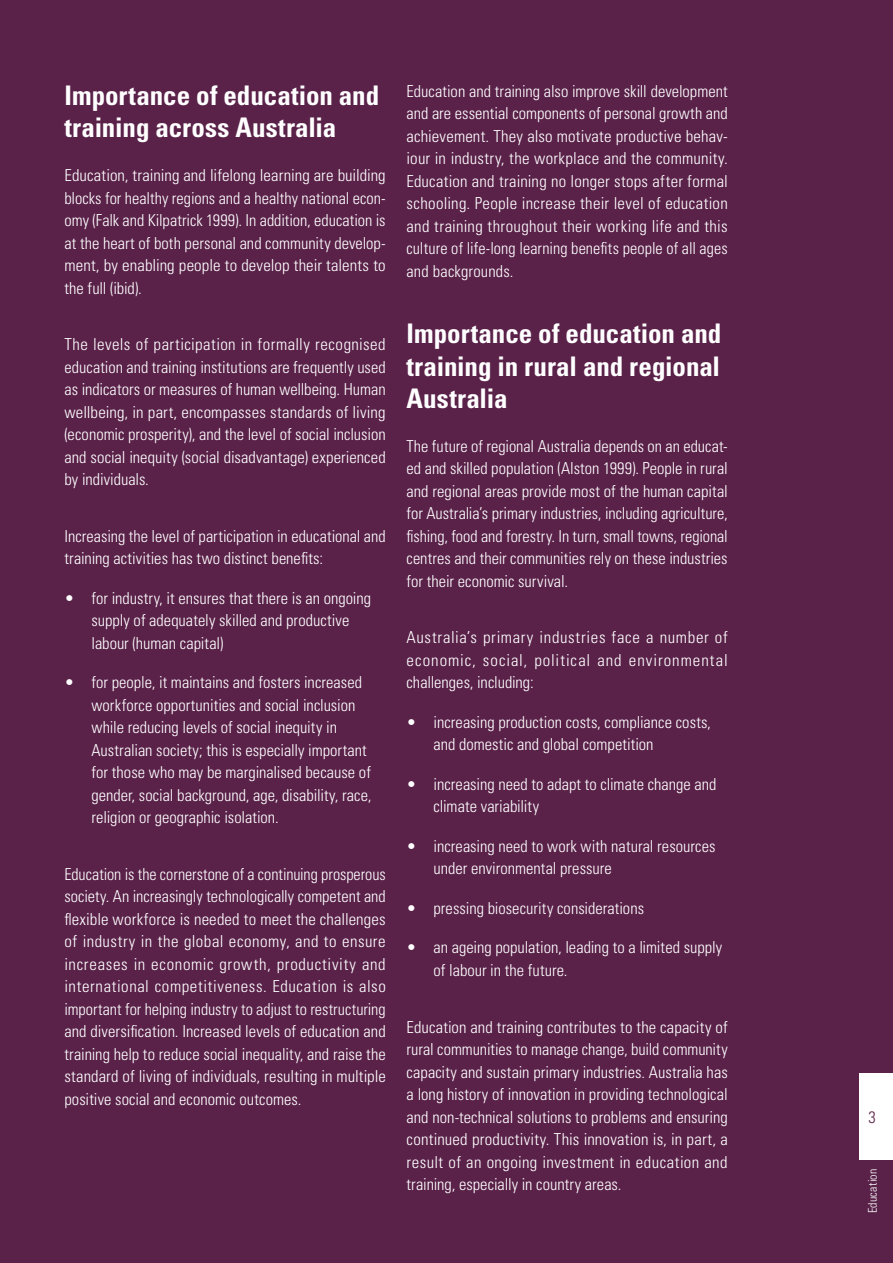
<style>
.page{position:relative;width:893px;height:1263px;background:#fff}
.page>*{position:absolute;margin:0;border:0;box-sizing:border-box;transform-origin:0 0}
.t1{font:700 condensed 27px/32.4px "Univers";color:#fff}
.t2{font:300 condensed 16.5px/22.5px "Univers";color:#fff;text-align:justify}
.t3{font:300 condensed 16.5px "Univers";color:#5a2149}
.t4{font:300 condensed 12px "Univers";letter-spacing:.015em;color:#fff}
</style>
<div class="page">
<div style="left:1px;top:0;width:892px;height:1263px;background:#5a2149"></div>
<div style="left:860px;top:1073px;width:33px;height:86px;background:#fff"></div>
<h1 class="t1" style="left:64px;top:79px;width:316px">Importance of education and training across Australia</h1>
<p class="t2" style="left:64px;top:164px;width:323px">Education, training and lifelong learning are building blocks for healthy regions and a healthy national econ&shy;omy (Falk and Kilpatrick 1999). In addition, education is at the heart of both personal and community develop&shy;ment, by enabling people to develop their talents to the full (ibid).</p>
<p class="t2" style="left:64px;top:333px;width:323px">The levels of participation in formally recognised education and training institutions are frequently used as indicators or measures of human wellbeing. Human wellbeing, in part, encompasses standards of living (economic prosperity), and the level of social inclusion and social inequity (social disadvantage) experienced by individuals.</p>
<p class="t2" style="left:64px;top:524px;width:323px">Increasing the level of participation in educational and training activities has two distinct benefits:</p>
<p class="t2" style="left:91px;top:586px;width:281px;text-align:left;text-indent:-27px">• for industry, it ensures that there is an ongoing supply of adequately skilled and productive labour (human capital)</p>
<p class="t2" style="left:91px;top:671px;width:281px;text-align:left;text-indent:-27px">• for people, it maintains and fosters increased workforce opportunities and social inclusion while reducing levels of social inequity in Australian society; this is especially important for those who may be marginalised because of gender, social background, age, disability, race, religion or geographic isolation.</p>
<p class="t2" style="left:64px;top:862px;width:323px">Education is the cornerstone of a continuing prosperous society. An increasingly technologically competent and flexible workforce is needed to meet the challenges of industry in the global economy, and to ensure increases in economic growth, productivity and international competitiveness. Education is also important for helping industry to adjust to restructuring and diversification. Increased levels of education and training help to reduce social inequality, and raise the standard of living of individuals, resulting in multiple positive social and economic outcomes.</p>
<p class="t2" style="left:407px;top:80px;width:323px">Education and training also improve skill development and are essential components of personal growth and achievement. They also motivate productive behav&shy;iour in industry, the workplace and the community.<br>Education and training no longer stops after formal schooling. People increase their level of education and training throughout their working life and this culture of life-long learning benefits people of all ages and backgrounds.</p>
<h1 class="t1" style="left:407px;top:317px;width:316px;text-align:justify">Importance of education and training in rural and regional Australia</h1>
<p class="t2" style="left:407px;top:435px;width:323px">The future of regional Australia depends on an educat&shy;ed and skilled population (Alston 1999). People in rural and regional areas provide most of the human capital for Australia’s primary industries, including agriculture, fishing, food and forestry. In turn, small towns, regional centres and their communities rely on these industries for their economic survival.</p>
<p class="t2" style="left:407px;top:626px;width:323px">Australia’s primary industries face a number of economic, social, political and environmental challenges, including:</p>
<p class="t2" style="left:434px;top:711px;width:279px;text-indent:-27px">• increasing production costs, compliance costs, and domestic and global competition</p>
<p class="t2" style="left:434px;top:773px;width:284px;text-indent:-27px">• increasing need to adapt to climate change and climate variability</p>
<p class="t2" style="left:434px;top:835px;width:284px;text-indent:-27px">• increasing need to work with natural resources under environmental pressure</p>
<p class="t2" style="left:407px;top:897px;width:239px">• pressing biosecurity considerations</p>
<p class="t2" style="left:434px;top:936px;width:290px;text-indent:-27px">• an ageing population, leading to a limited supply of labour in the future.</p>
<p class="t2" style="left:407px;top:1015px;width:323px">Education and training contributes to the capacity of rural communities to manage change, build community capacity and sustain primary industries. Australia has a long history of innovation in providing technological and non-technical solutions to problems and ensuring continued productivity. This innovation is, in part, a result of an ongoing investment in education and training, especially in country areas.</p>
<p class="t3" style="left:868px;top:1107px;width:9px">3</p>
<p class="t4" style="left:865px;top:1213px;width:46px;rotate:-90deg">Education</p>
</div>
